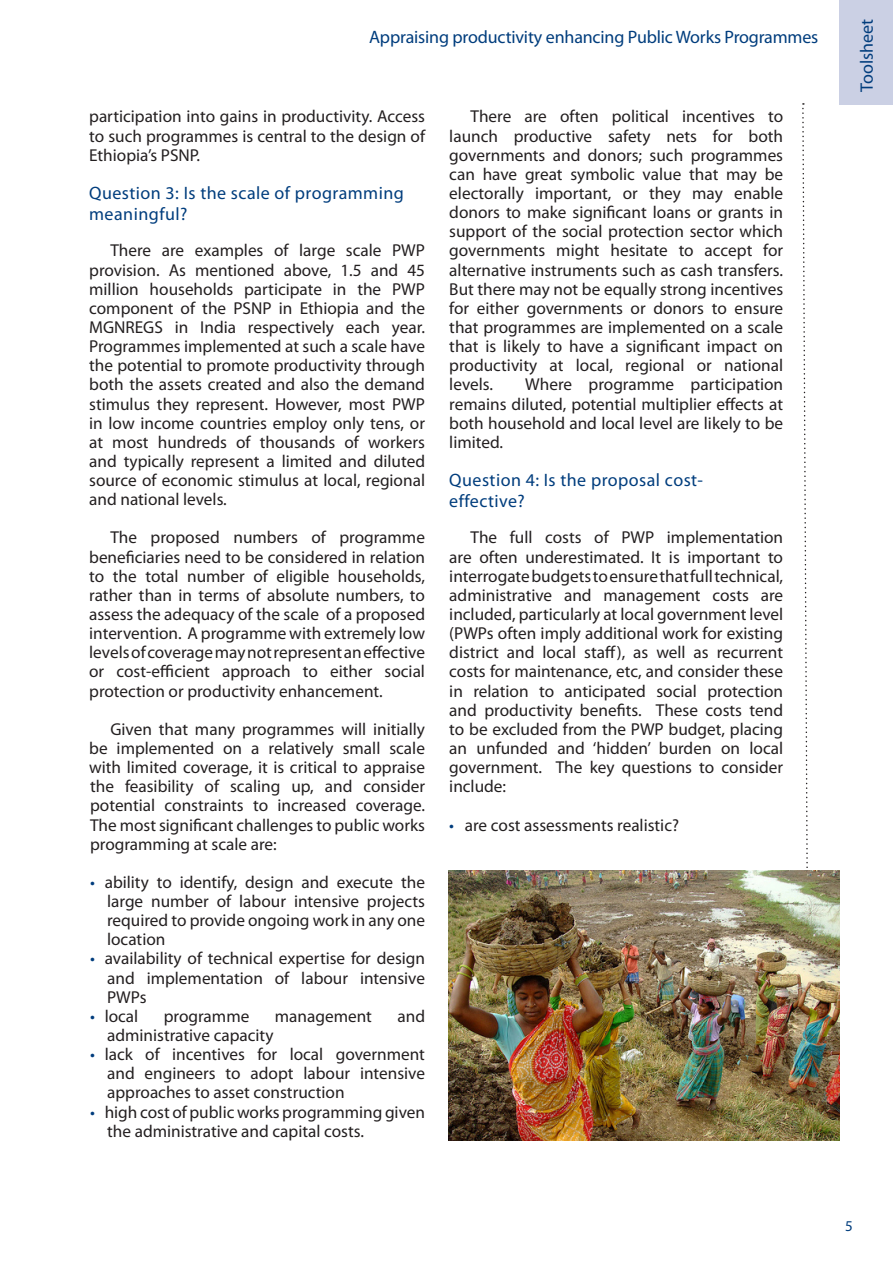
<style>
.page{position:relative;width:893px;height:1263px;background:#fff}
.page>*{position:absolute;margin:0;border:0;box-sizing:border-box;transform-origin:0 0}
._4_Subhead{font:18px/21px "Myriad Pro";letter-spacing:.015em;color:#013d7d}
._4_Subhead-2{font:18px "Myriad Pro";letter-spacing:-.01em;color:#013d7d}
._1_Body_text{font:17.25px/19.2px "Myriad Pro";color:#231f20;text-align:justify}
._6_Bullet_text{font:17.25px/19.2px "Myriad Pro";color:#231f20;text-align:justify}
.t1{font:15px "Myriad Pro";color:#013d7d}
.s1{color:#013d7d}
</style>
<div class="page">
<div style="left:840px;top:0;width:53px;height:105px;background:#cbd0e4"></div>
<svg style="left:802px;top:103px;width:6px;height:765px"></svg>
<img style="left:449px;top:870px;width:391px;height:271px">
<p class="_4_Subhead-2" style="left:369px;top:25px;width:451px">Appraising productivity enhancing Public Works Programmes</p>
<p class="_1_Body_text" style="left:89px;top:107px;width:337px">participation into gains in productivity. Access to such programmes is central to the design of Ethiopia’s PSNP.</p>
<p class="_4_Subhead" style="left:89px;top:182px;width:316px">Question 3: Is the scale of programming meaningful?</p>
<p class="_1_Body_text" style="left:89px;top:241px;width:337px;text-indent:21px">There are examples of large scale PWP provision. As mentioned above, 1.5 and 45 million households participate in the PWP component of the PSNP in Ethiopia and the MGNREGS in India respectively each year.<br>Programmes implemented at such a scale have the potential to promote productivity through both the assets created and also the demand stimulus they represent. However, most PWP in low income countries employ only tens, or at most hundreds of thousands of workers and typically represent a limited and diluted source of economic stimulus at local, regional and national levels.</p>
<p class="_1_Body_text" style="left:89px;top:528px;width:337px;text-indent:21px">The proposed numbers of programme beneficiaries need to be considered in relation to the total number of eligible households, rather than in terms of absolute numbers, to assess the adequacy of the scale of a proposed intervention. A programme with extremely low levels of coverage may not represent an effective or cost-efficient approach to either social protection or productivity enhancement.</p>
<p class="_1_Body_text" style="left:89px;top:719px;width:337px;text-indent:21px">Given that many programmes will initially be implemented on a relatively small scale with limited coverage, it is critical to appraise the feasibility of scaling up, and consider potential constraints to increased coverage.<br>The most significant challenges to public works programming at scale are:</p>
<p class="_6_Bullet_text" style="left:107px;top:872px;width:319px;text-indent:-17px"><span class="s1">•</span> ability to identify, design and execute the large number of labour intensive projects required to provide ongoing work in any one location</p>
<p class="_6_Bullet_text" style="left:107px;top:949px;width:319px;text-indent:-17px"><span class="s1">•</span> availability of technical expertise for design and implementation of labour intensive PWPs</p>
<p class="_6_Bullet_text" style="left:90px;top:1006px;width:50px"><span class="s1">•</span> local</p>
<p class="_6_Bullet_text" style="left:164px;top:1006px;width:87px">programme</p>
<p class="_6_Bullet_text" style="left:275px;top:1006px;width:99px">management</p>
<p class="_6_Bullet_text" style="left:397px;top:1006px;width:29px">and</p>
<p class="_6_Bullet_text" style="left:107px;top:1025px;width:168px">administrative capacity</p>
<p class="_6_Bullet_text" style="left:107px;top:1044px;width:319px;text-indent:-17px"><span class="s1">•</span> lack of incentives for local government and engineers to adopt labour intensive approaches to asset construction</p>
<p class="_6_Bullet_text" style="left:107px;top:1102px;width:319px;text-indent:-17px"><span class="s1">•</span> high cost of public works programming given the administrative and capital costs.</p>
<p class="_1_Body_text" style="left:449px;top:107px;width:335px;text-indent:21px">There are often political incentives to launch productive safety nets for both governments and donors; such programmes can have great symbolic value that may be electorally important, or they may enable donors to make significant loans or grants in support of the social protection sector which governments might hesitate to accept for alternative instruments such as cash transfers.<br>But there may not be equally strong incentives for either governments or donors to ensure that programmes are implemented on a scale that is likely to have a significant impact on productivity at local, regional or national levels.</p>
<p class="_1_Body_text" style="left:449px;top:375px;width:335px;text-indent:76px">Where programme participation remains diluted, potential multiplier effects at both household and local level are likely to be limited.</p>
<p class="_4_Subhead" style="left:449px;top:469px;width:255px">Question 4: Is the proposal cost&shy;effective?</p>
<p class="_1_Body_text" style="left:449px;top:528px;width:335px;text-indent:21px">The full costs of PWP implementation are often underestimated. It is important to interrogate budgets to ensure that full technical, administrative and management costs are included, particularly at local government level (PWPs often imply additional work for existing district and local staff), as well as recurrent costs for maintenance, etc, and consider these in relation to anticipated social protection and productivity benefits. These costs tend to be excluded from the PWP budget, placing an unfunded and ‘hidden’ burden on local government. The key questions to consider include:</p>
<p class="_6_Bullet_text" style="left:449px;top:815px;width:231px"><span class="s1">•</span> are cost assessments realistic?</p>
<p class="_4_Subhead" style="left:856px;top:92px;width:74px;rotate:-90deg">Toolsheet</p>
<p class="t1" style="left:845px;top:1217px;width:9px">5</p>
</div>
